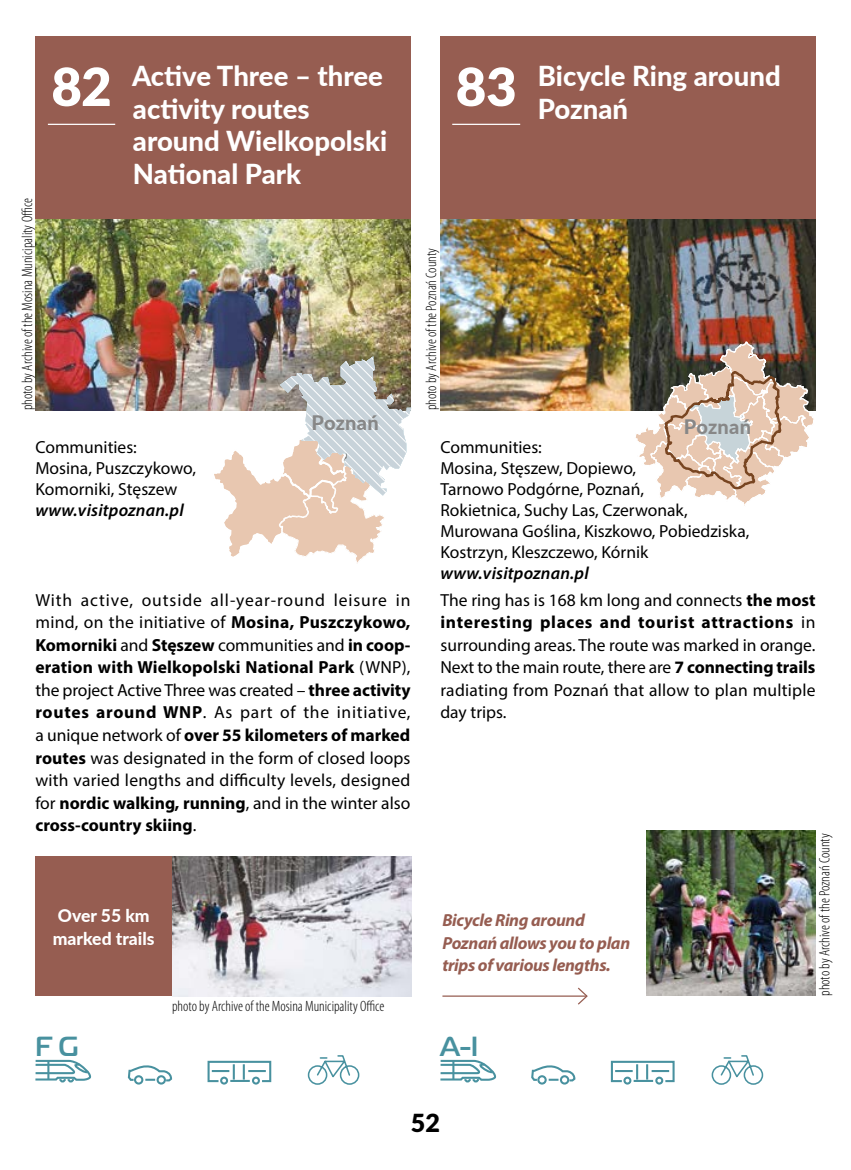
<style>
.page{position:relative;width:851px;height:1170px;background:#fff}
.page>*{position:absolute;margin:0;border:0;box-sizing:border-box;transform-origin:0 0}
.t1{font:900 52.5px "Lato";color:#fff}
.t2{font:800 27.5px/32.5px "Lato";color:#fff}
.t3{font:700 27.5px "Magistral TT";color:#48919f}
.t4{font:900 25px "Lato";color:#000}
.t5{font:800 20px "Lato";letter-spacing:.01em;color:#878787}
.t6{font:17.5px/22.5px "Myriad Pro";color:#000;text-align:justify}
.t7{font:italic 700 17.5px/22.5px "Myriad Pro";letter-spacing:-.02em;color:#965d51}
.t8{font:italic 600 17.5px "Myriad Pro";letter-spacing:.01em;color:#000}
.t9{font:800 17.5px/22.5px "Lato";color:#fff}
.t10{font:300 condensed 15px "Myriad Pro";color:#000}
.s1{font-weight:700}
</style>
<div class="page">
<div style="left:35px;top:856px;width:137px;height:140px;background:#965d51"></div>
<img style="left:172px;top:856px;width:239px;height:140px">
<div style="left:35px;top:36px;width:375px;height:374px;background:#965d51"></div>
<hr style="left:48px;top:124px;width:67px;height:1px;background:#fff">
<img style="left:35px;top:219px;width:375px;height:191px">
<svg style="left:35px;top:1059px;width:57px;height:24px"></svg>
<svg style="left:211px;top:356px;width:200px;height:207px"></svg>
<img style="left:646px;top:830px;width:169px;height:165px">
<hr style="left:442px;top:995px;width:144px;height:1px;background:#965d51">
<svg style="left:576px;top:987px;width:12px;height:18px"></svg>
<div style="left:440px;top:36px;width:375px;height:374px;background:#965d51"></div>
<hr style="left:452px;top:124px;width:68px;height:1px;background:#fff">
<img style="left:440px;top:219px;width:375px;height:191px">
<svg style="left:440px;top:1059px;width:57px;height:24px"></svg>
<svg style="left:531px;top:1065px;width:45px;height:17px"></svg>
<div style="left:537px;top:1075px;width:9px;height:9px;border:2px solid #48919f;border-radius:50%"></div>
<div style="left:560px;top:1075px;width:9px;height:9px;border:2px solid #48919f;border-radius:50%"></div>
<svg style="left:127px;top:1065px;width:46px;height:17px"></svg>
<div style="left:134px;top:1075px;width:9px;height:9px;border:2px solid #48919f;border-radius:50%"></div>
<div style="left:156px;top:1075px;width:10px;height:9px;border:2px solid #48919f;border-radius:50%"></div>
<div style="left:623px;top:1076px;width:8px;height:8px;border:2px solid #48919f;border-radius:50%"></div>
<div style="left:655px;top:1076px;width:8px;height:8px;border:2px solid #48919f;border-radius:50%"></div>
<svg style="left:610px;top:1060px;width:65px;height:23px"></svg>
<div style="left:220px;top:1076px;width:8px;height:8px;border:2px solid #48919f;border-radius:50%"></div>
<div style="left:252px;top:1076px;width:8px;height:8px;border:2px solid #48919f;border-radius:50%"></div>
<svg style="left:207px;top:1060px;width:65px;height:23px"></svg>
<svg style="left:633px;top:340px;width:182px;height:166px"></svg>
<svg style="left:307px;top:1055px;width:53px;height:30px"></svg>
<svg style="left:711px;top:1055px;width:52px;height:30px"></svg>
<h1 class="t1" style="left:51px;top:47px;width:62px">82</h1>
<h2 class="t2" style="left:132px;top:59px;width:257px">Active Three – three activity routes around Wielkopolski<br>National Park</h2>
<h2 class="t2" style="left:455px;top:59px;width:326px;text-indent:82px">Bicycle Ring around<br><sup>83</sup> Poznań</h2>
<p class="t10" style="left:18px;top:410px;width:214px;rotate:-90deg">photo by Archive of the Mosina Municipality Office</p>
<p class="t10" style="left:422px;top:410px;width:164px;rotate:-90deg">photo by Archive of the Poznań County</p>
<p class="t5" style="left:311px;top:408px;width:69px">Poznań</p>
<p class="t5" style="left:683px;top:411px;width:69px">Poznań</p>
<p class="t6" style="left:35px;top:436px;width:162px;line-height:21px;text-align:left">Communities:<br>Mosina, Puszczykowo,<br>Komorniki, Stęszew</p>
<p class="t8" style="left:35px;top:499px;width:150px">www.visitpoznan.pl</p>
<p class="t6" style="left:440px;top:436px;width:310px;line-height:21px;text-align:left">Communities:<br>Mosina, Stęszew, Dopiewo,<br>Tarnowo Podgórne, Poznań,<br>Rokietnica, Suchy Las, Czerwonak,<br>Murowana Goślina, Kiszkowo, Pobiedziska,<br>Kostrzyn, Kleszczewo, Kórnik</p>
<p class="t8" style="left:440px;top:562px;width:150px">www.visitpoznan.pl</p>
<p class="t6" style="left:35px;top:588px;width:376px">With active, outside all-year-round leisure in mind, on the initiative of <span class="s1">Mosina, Puszczykowo, Komorniki</span> and <span class="s1">Stęszew</span> communities and <span class="s1">in coop&shy;eration with Wielkopolski National Park</span> (WNP), the project Active Three was created – <span class="s1">three activity routes around WNP</span>. As part of the initiative, a unique network of <span class="s1">over 55 kilometers of marked routes</span> was designated in the form of closed loops with varied lengths and difficulty levels, designed for <span class="s1">nordic walking, running</span>, and in the winter also <span class="s1">cross-country skiing</span>.</p>
<p class="t9" style="left:53px;top:903px;width:103px">Over 55 km marked trails</p>
<p class="t6" style="left:440px;top:588px;width:376px">The ring has is 168 km long and connects <span class="s1">the most interesting places and tourist attractions</span> in surrounding areas. The route was marked in orange.<br>Next to the main route, there are <span class="s1">7 connecting trails </span>radiating from Poznań that allow to plan multiple day trips.</p>
<p class="t7" style="left:442px;top:908px;width:189px">Bicycle Ring around<br>Poznań allows you to plan trips of various lengths.</p>
<p class="t10" style="left:815px;top:995px;width:164px;rotate:-90deg">photo by Archive of the Poznań County</p>
<p class="t10" style="left:172px;top:997px;width:214px">photo by Archive of the Mosina Municipality Office</p>
<h2 class="t3" style="left:35px;top:1028px;width:44px">F G</h2>
<h2 class="t3" style="left:440px;top:1028px;width:39px">A-I</h2>
<h3 class="t4" style="left:411px;top:1103px;width:31px">52</h3>
</div>
